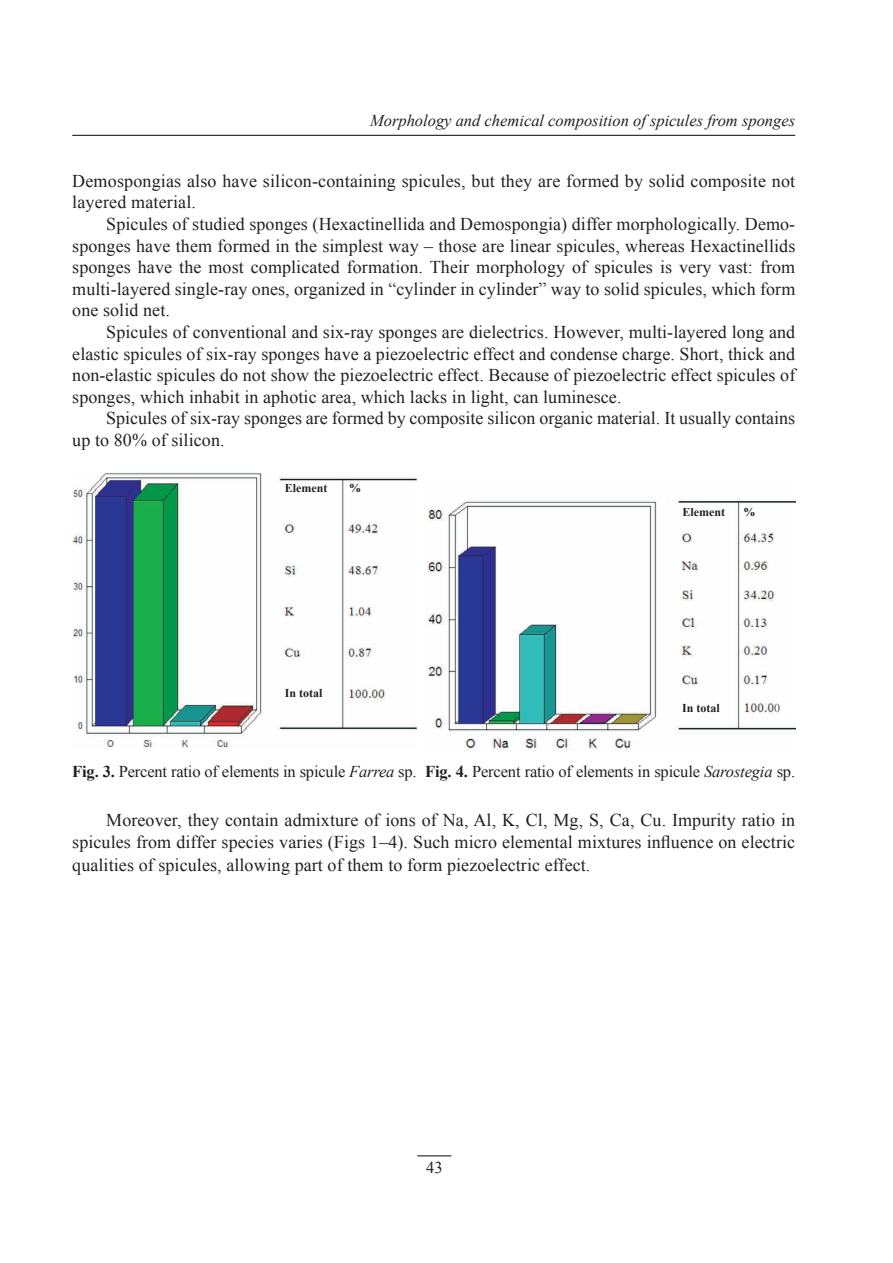
<style>
.page{position:relative;width:893px;height:1263px;background:#fff}
.page>*{position:absolute;margin:0;border:0;box-sizing:border-box;transform-origin:0 0}
.t1{font:18px/21.6px "Times New Roman";letter-spacing:.005em;color:#231f20;text-align:justify}
.t2{font:16.5px "Times New Roman";letter-spacing:-.01em;color:#231f20}
.t3{font:italic 16.5px "Times New Roman";color:#231f20}
.t4{font:700 12px "Times New Roman";color:#231f20}
.t5{font:12px "Times New Roman";color:#57585a}
.s1{font-weight:700}
.s2{font-style:italic}
</style>
<div class="page">
<hr style="left:417px;top:1155px;width:34px;height:1px;background:#231f20">
<hr style="left:72px;top:135px;width:723px;height:1px;background:#231f20">
<img style="left:72px;top:472px;width:345px;height:276px">
<img style="left:428px;top:500px;width:367px;height:250px">
<div style="left:774px;top:703px;width:13px;height:10px;background:#fff"></div>
<p class="t3" style="left:370px;top:109px;width:427px">Morphology and chemical composition of spicules from sponges</p>
<p class="t1" style="left:72px;top:170px;width:724px">Demospongias also have silicon-containing spicules, but they are formed by solid composite not layered material.</p>
<p class="t1" style="left:72px;top:213px;width:725px;text-indent:34px">Spicules of studied sponges (Hexactinellida and Demospongia) differ morphologically. Demo&shy;sponges have them formed in the simplest way – those are linear spicules, whereas Hexactinellids sponges have the most complicated formation. Their morphology of spicules is very vast: from multi-layered single-ray ones, organized in “cylinder in cylinder” way to solid spicules, which form one solid net.</p>
<p class="t1" style="left:72px;top:321px;width:725px;text-indent:34px">Spicules of conventional and six-ray sponges are dielectrics. However, multi-layered long and elastic spicules of six-ray sponges have a piezoelectric effect and condense charge. Short, thick and non-elastic spicules do not show the piezoelectric effect. Because of piezoelectric effect spicules of sponges, which inhabit in aphotic area, which lacks in light, can luminesce.</p>
<p class="t1" style="left:72px;top:407px;width:724px;text-indent:34px">Spicules of six-ray sponges are formed by composite silicon organic material. It usually contains up to 80% of silicon.</p>
<p class="t4" style="left:285px;top:480px;width:44px">Element</p>
<p class="t4" style="left:349px;top:480px;width:13px">%</p>
<p class="t4" style="left:285px;top:685px;width:39px">In total</p>
<p class="t4" style="left:682px;top:503px;width:44px">Element</p>
<p class="t4" style="left:744px;top:503px;width:13px">%</p>
<p class="t4" style="left:682px;top:699px;width:39px">In total</p>
<p class="t5" style="left:774px;top:700px;width:7px">0</p>
<p class="t2" style="left:72px;top:760px;width:724px"><span class="s1">Fig. 3.</span> Percent ratio of elements in spicule <span class="s2">Farrea</span> sp. <span class="s1">Fig. 4.</span> Percent ratio of elements in spicule <span class="s2">Sarostegia</span> sp.</p>
<p class="t1" style="left:72px;top:808px;width:724px;line-height:22.6px;text-indent:34px">Moreover, they contain admixture of ions of Na, Al, K, Cl, Mg, S, Ca, Cu. Impurity ratio in spicules from differ species varies (Figs 1–4). Such micro elemental mixtures influence on electric qualities of spicules, allowing part of them to form piezoelectric effect.</p>
<p class="t2" style="left:426px;top:1157px;width:18px">43</p>
</div>
